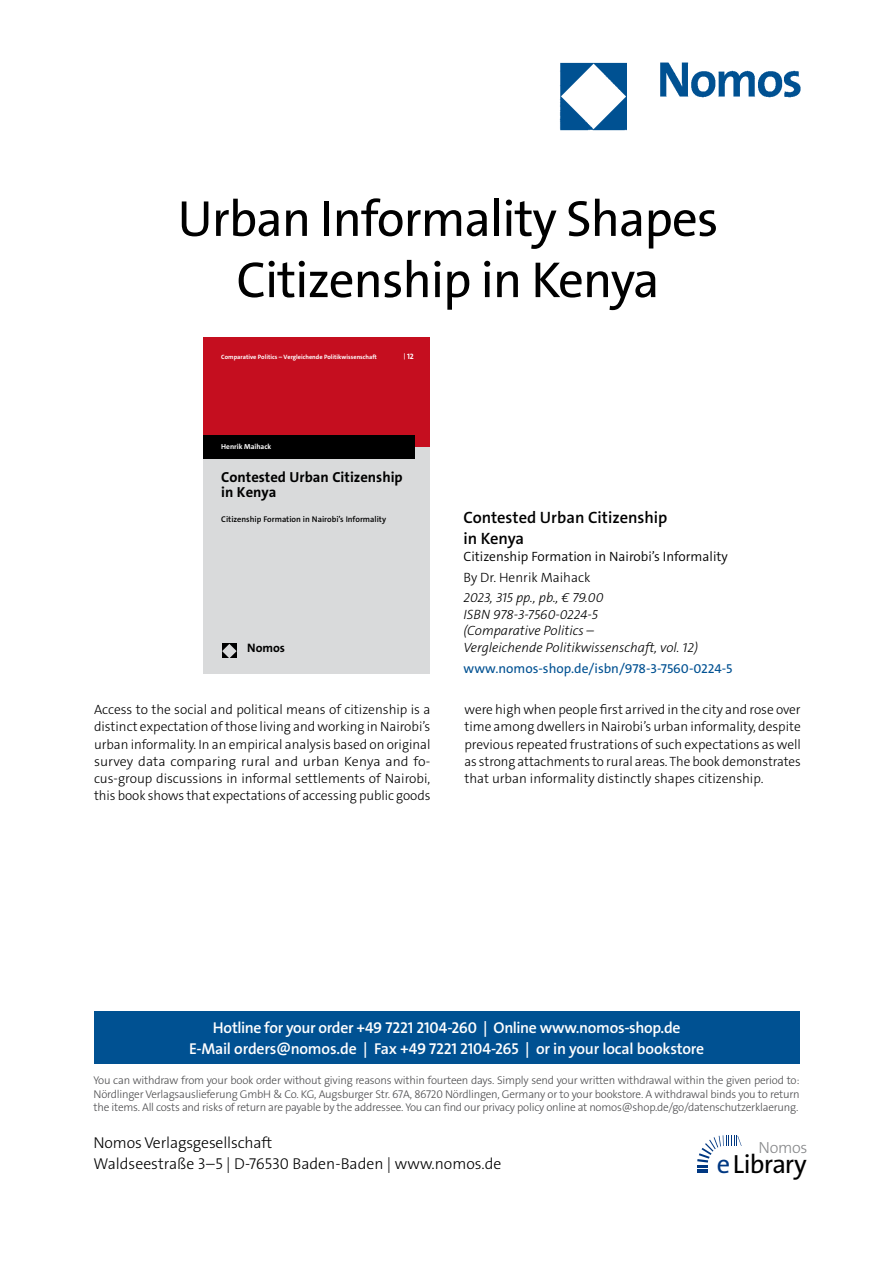
<style>
.page{position:relative;width:893px;height:1263px;background:#fff}
.page>*{position:absolute;margin:0;border:0;box-sizing:border-box;transform-origin:0 0}
._000_Headline{font:51px/61.2px "The Sans Os F";letter-spacing:-.02em;color:#000;text-align:center}
.t1{font:26.4px "The Sans Os F";letter-spacing:-.03em;color:#000}
._001_Buchtitel{font:600 16.5px/21px "The Sans C5";color:#000}
.t2{font:300 16.2px "The Sans Os F";letter-spacing:-.02em;color:#87888a}
.t3{font:600 15.75px/21px "The Sans Os F";letter-spacing:-.02em;color:#fff;text-align:center}
.t4{font:300 15.75px/21px "The Sans Os F";color:#000}
.t5{font:700 14.55px/15.6px "The Sans C5";color:#000}
._005_FließtextENGLIS{font:300 13.5px/17.2px "The Sans C5";color:#000;text-align:justify}
._004_Bibilo{font:italic 300 13.5px/16.5px "The Sans C5";color:#000}
._002_Untertitel{font:300 13.5px "The Sans C5";color:#000}
.www_link{font:13.5px "The Sans C5";color:#005192}
._003_Autor{font:300 13.5px "The Sans C5";color:#000}
.t6{font:700 12.3px "The Sans C5";color:#000}
.t7{font:300 11.25px/13.5px "The Sans Os F";letter-spacing:-.02em;color:#4b4b4d;text-align:justify}
.t8{font:600 8.4px "The Sans C5";color:#000}
.t9{font:700 7.8px "The Sans C5";color:#fff}
.t10{font:700 7.35px "The Sans C5";color:#fff}
.t11{font:700 6.3px "The Sans C5";color:#fff}
.s1{font-size:6.3px}
.s2{color:#003882}
</style>
<div class="page">
<div style="left:94px;top:1011px;width:705px;height:52px;background:#005192"></div>
<svg style="left:697px;top:1135px;width:45px;height:38px"></svg>
<img style="left:559px;top:62px;width:242px;height:69px">
<div style="left:204px;top:338px;width:226px;height:109px;background:#c50e1f"></div>
<div style="left:204px;top:447px;width:226px;height:226px;background:#d9dadb"></div>
<svg style="left:222px;top:644px;width:15px;height:14px"></svg>
<div style="left:204px;top:435px;width:211px;height:24px;background:#000"></div>
<p class="_000_Headline" style="left:177px;top:188px;width:543px">Urban Informality Shapes<br>Citizenship in Kenya</p>
<p class="t11" style="left:221px;top:353px;width:157px">Comparative Politics – Vergleichende Politikwissenschaft</p>
<p class="t9" style="left:404px;top:352px;width:11px"><span class="s1">|</span>12</p>
<p class="t10" style="left:221px;top:442px;width:52px">Henrik Maihack</p>
<p class="t5" style="left:221px;top:469px;width:183px">Contested Urban Citizenship in Kenya</p>
<p class="t8" style="left:221px;top:514px;width:166px">Citizenship Formation in Nairobi’s Informality</p>
<p class="t6" style="left:247px;top:640px;width:39px">Nomos</p>
<p class="_001_Buchtitel" style="left:463px;top:507px;width:205px">Contested Urban Citizenship in Kenya</p>
<p class="_002_Untertitel" style="left:463px;top:548px;width:266px">Citizenship Formation in Nairobi’s Informality</p>
<p class="_003_Autor" style="left:463px;top:568px;width:128px">By Dr. Henrik Maihack</p>
<p class="_004_Bibilo" style="left:463px;top:590px;width:236px">2023, 315 pp., pb., € 79.00<br>ISBN 978-3-7560-0224-5<br>(Comparative Politics –<br>Vergleichende Politikwissenschaft, vol. 12)</p>
<p class="www_link" style="left:463px;top:659px;width:271px">www.nomos-shop.de/isbn/978-3-7560-0224-5</p>
<p class="_005_FließtextENGLIS" style="left:94px;top:701px;width:338px">Access to the social and political means of citizenship is a distinct expectation of those living and working in Nairobi’s urban informality. In an empirical analysis based on original survey data comparing rural and urban Kenya and fo&shy;cus-group discussions in informal settlements of Nairobi, this book shows that expectations of accessing public goods</p>
<p class="_005_FließtextENGLIS" style="left:464px;top:701px;width:338px">were high when people first arrived in the city and rose over time among dwellers in Nairobi’s urban informality, despite previous repeated frustrations of such expectations as well as strong attachments to rural areas. The book demonstrates that urban informality distinctly shapes citizenship.</p>
<p class="t3" style="left:189px;top:1017px;width:517px">Hotline for your order +49 7221 2104-260 | Online www.nomos-shop.de<br>E-Mail orders@nomos.de | Fax +49 7221 2104-265 | or in your local bookstore</p>
<p class="t7" style="left:94px;top:1074px;width:708px">You can withdraw from your book order without giving reasons within fourteen days. Simply send your written withdrawal within the given period to:<br>Nördlinger Verlagsauslieferung GmbH &amp; Co. KG, Augsburger Str. 67A, 86720 Nördlingen, Germany or to your bookstore. A withdrawal binds you to return the items. All costs and risks of return are payable by the addressee. You can find our privacy policy online at nomos@shop.de/go/datenschutzerklaerung.</p>
<p class="t4" style="left:94px;top:1133px;width:409px">Nomos Verlagsgesellschaft<br>Waldseestraße 3–5 | D-76530 Baden-Baden | www.nomos.de</p>
<p class="t2" style="left:758px;top:1137px;width:51px">Nomos</p>
<h2 class="t1" style="left:717px;top:1147px;width:91px"><span class="s2">e</span>Library</h2>
</div>
